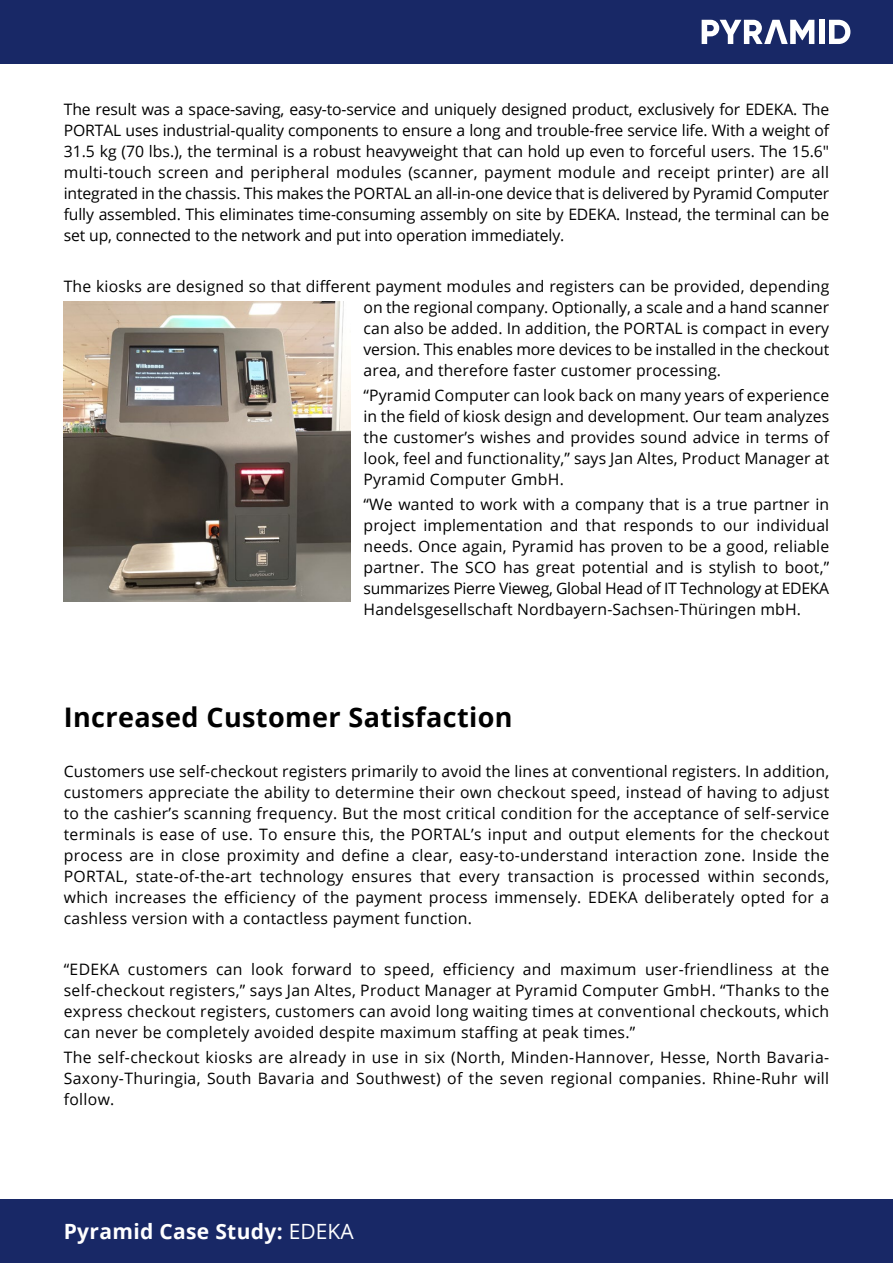
<style>
.page{position:relative;width:893px;height:1263px;background:#fff}
.page>*{position:absolute;margin:0;border:0;box-sizing:border-box;transform-origin:0 0}
.t1{font:700 27px "Open Sans";letter-spacing:.015em;color:#000}
.t2{font:700 21px "Open Sans";letter-spacing:.015em;color:#fff}
.t3{font:15.75px/21px "Open Sans";letter-spacing:.01em;color:#000;text-align:justify}
.s1{font-weight:400}
</style>
<div class="page">
<div style="left:0;top:1199px;width:893px;height:64px;background:#182866"></div>
<div style="left:0;top:0;width:893px;height:64px;background:#182866"></div>
<svg style="left:702px;top:20px;width:112px;height:24px"></svg>
<div style="left:819px;top:20px;width:5px;height:24px;background:#fff"></div>
<svg style="left:829px;top:20px;width:21px;height:24px"></svg>
<img style="left:64px;top:302px;width:287px;height:300px">
<p class="t3" style="left:64px;top:99px;width:767px">The result was a space-saving, easy-to-service and uniquely designed product, exclusively for EDEKA. The PORTAL uses industrial-quality components to ensure a long and trouble-free service life. With a weight of 31.5 kg (70 lbs.), the terminal is a robust heavyweight that can hold up even to forceful users. The 15.6" multi-touch screen and peripheral modules (scanner, payment module and receipt printer) are all integrated in the chassis. This makes the PORTAL an all-in-one device that is delivered by Pyramid Computer fully assembled. This eliminates time-consuming assembly on site by EDEKA. Instead, the terminal can be set up, connected to the network and put into operation immediately.</p>
<p class="t3" style="left:364px;top:275px;width:467px;text-indent:-300px">The kiosks are designed so that different payment modules and registers can be provided, depending on the regional company. Optionally, a scale and a hand scanner can also be added. In addition, the PORTAL is compact in every version. This enables more devices to be installed in the checkout area, and therefore faster customer processing.</p>
<p class="t3" style="left:364px;top:384px;width:467px">“Pyramid Computer can look back on many years of experience in the field of kiosk design and development. Our team analyzes the customer’s wishes and provides sound advice in terms of look, feel and functionality,” says Jan Altes, Product Manager at Pyramid Computer GmbH.</p>
<p class="t3" style="left:364px;top:493px;width:467px">“We wanted to work with a company that is a true partner in project implementation and that responds to our individual needs. Once again, Pyramid has proven to be a good, reliable partner. The SCO has great potential and is stylish to boot,” summarizes Pierre Vieweg, Global Head of IT Technology at EDEKA Handelsgesellschaft Nordbayern-Sachsen-Thüringen mbH.</p>
<h1 class="t1" style="left:64px;top:698px;width:450px">Increased Customer Satisfaction</h1>
<p class="t3" style="left:64px;top:760px;width:767px">Customers use self-checkout registers primarily to avoid the lines at conventional registers. In addition, customers appreciate the ability to determine their own checkout speed, instead of having to adjust to the cashier’s scanning frequency. But the most critical condition for the acceptance of self-service terminals is ease of use. To ensure this, the PORTAL’s input and output elements for the checkout process are in close proximity and define a clear, easy-to-understand interaction zone. Inside the PORTAL, state-of-the-art technology ensures that every transaction is processed within seconds, which increases the efficiency of the payment process immensely. EDEKA deliberately opted for a cashless version with a contactless payment function.</p>
<p class="t3" style="left:64px;top:958px;width:767px">“EDEKA customers can look forward to speed, efficiency and maximum user-friendliness at the self-checkout registers,” says Jan Altes, Product Manager at Pyramid Computer GmbH. “Thanks to the express checkout registers, customers can avoid long waiting times at conventional checkouts, which can never be completely avoided despite maximum staffing at peak times.”</p>
<p class="t3" style="left:64px;top:1046px;width:767px">The self-checkout kiosks are already in use in six (North, Minden-Hannover, Hesse, North Bavaria-Saxony-Thuringia, South Bavaria and Southwest) of the seven regional companies. Rhine-Ruhr will follow.</p>
<h2 class="t2" style="left:64px;top:1217px;width:291px">Pyramid Case Study: <span class="s1">EDEKA</span></h2>
</div>
